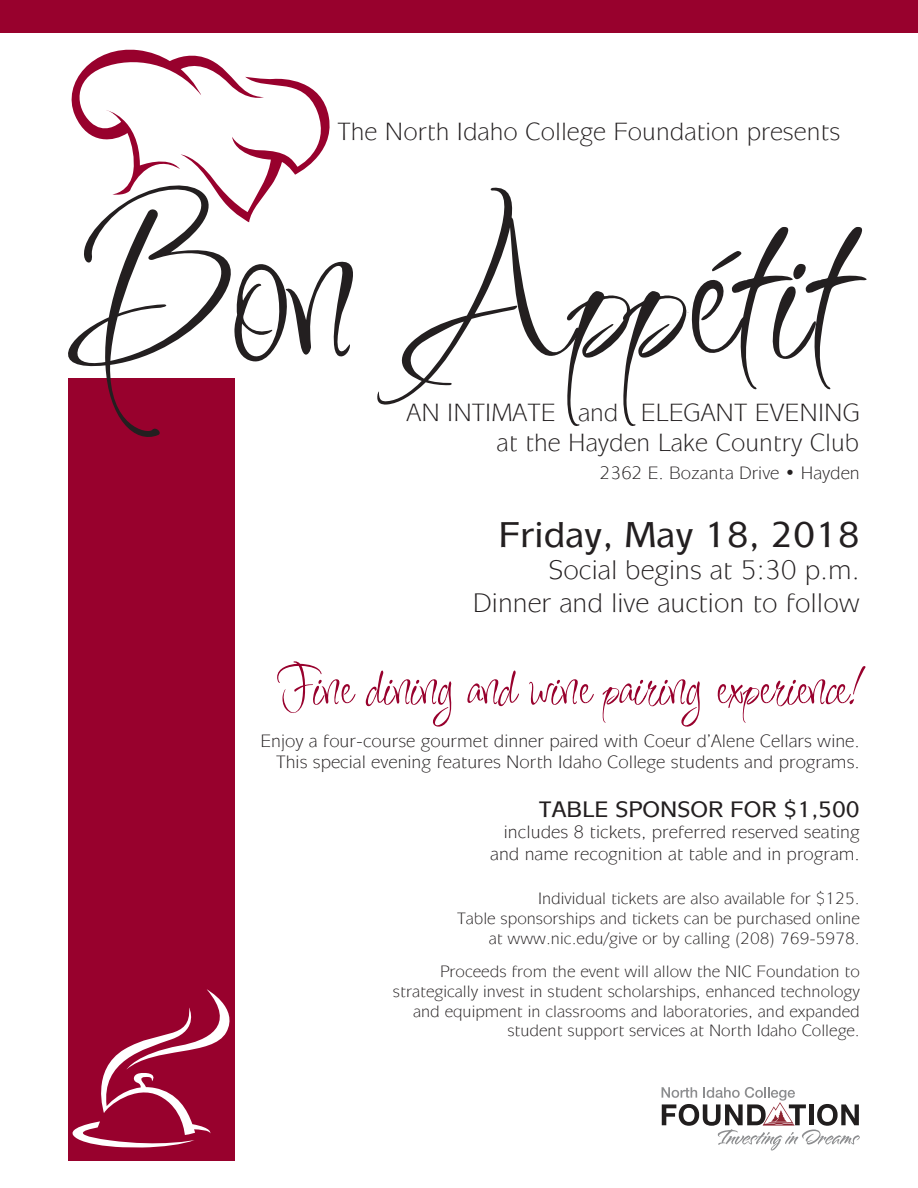
<style>
.page{position:relative;width:918px;height:1188px;background:#fff}
.page>*{position:absolute;margin:0;border:0;box-sizing:border-box;transform-origin:0 0}
.t1{font:58.5px "Inspiration ROB";color:#98012d}
.t2{font:500 36px "Mixage IT Cby BT";color:#231f20}
.t3{font:27px "Mixage IT Cby BT";color:#231f20}
.t4{font:25.05px "Mixage IT Cby BT";color:#231f20}
.t5{font:500 22.5px "Mixage IT Cby BT";color:#231f20}
.t6{font:18px/21.6px "Mixage IT Cby BT";color:#231f20;text-align:right}
.t7{font:16.5px/19.8px "Mixage IT Cby BT";color:#231f20;text-align:right}
</style>
<div class="page">
<div style="left:68px;top:378px;width:166px;height:783px;background:#98012d"></div>
<div style="left:0;top:0;width:918px;height:32px;background:#98012d"></div>
<svg style="left:71px;top:49px;width:259px;height:173px"></svg>
<svg style="left:68px;top:166px;width:180px;height:279px"></svg>
<svg style="left:234px;top:259px;width:119px;height:107px"></svg>
<svg style="left:377px;top:187px;width:190px;height:218px"></svg>
<svg style="left:567px;top:227px;width:300px;height:199px"></svg>
<svg style="left:72px;top:989px;width:163px;height:159px"></svg>
<svg style="left:662px;top:1087px;width:198px;height:63px"></svg>
<p class="t4" style="left:337px;top:116px;width:505px">The North Idaho College Foundation presents</p>
<p class="t4" style="left:407px;top:397px;width:455px">AN INTIMATE and ELEGANT EVENING</p>
<p class="t4" style="left:497px;top:427px;width:364px">at the Hayden Lake Country Club</p>
<p class="t6" style="left:600px;top:462px;width:262px">2362 E. Bozanta Drive • Hayden</p>
<p class="t2" style="left:499px;top:512px;width:363px">Friday, May 18, 2018</p>
<p class="t3" style="left:549px;top:554px;width:312px">Social begins at 5:30 p.m.</p>
<p class="t3" style="left:473px;top:586px;width:388px">Dinner and live auction to follow</p>
<p class="t1" style="left:278px;top:650px;width:584px">Fine dining and wine pairing experience!</p>
<p class="t6" style="left:260px;top:730px;width:601px">Enjoy a four-course gourmet dinner paired with Coeur d’Alene Cellars wine.<br>This special evening features North Idaho College students and programs.</p>
<p class="t5" style="left:539px;top:795px;width:322px">TABLE SPONSOR FOR $1,500</p>
<p class="t6" style="left:490px;top:821px;width:371px">includes 8 tickets, preferred reserved seating and name recognition at table and in program.</p>
<p class="t7" style="left:457px;top:888px;width:404px">Individual tickets are also available for $125.<br>Table sponsorships and tickets can be purchased online at www.nic.edu/give or by calling (208) 769-5978.</p>
<p class="t7" style="left:393px;top:961px;width:468px">Proceeds from the event will allow the NIC Foundation to strategically invest in student scholarships, enhanced technology and equipment in classrooms and laboratories, and expanded student support services at North Idaho College.</p>
</div>
